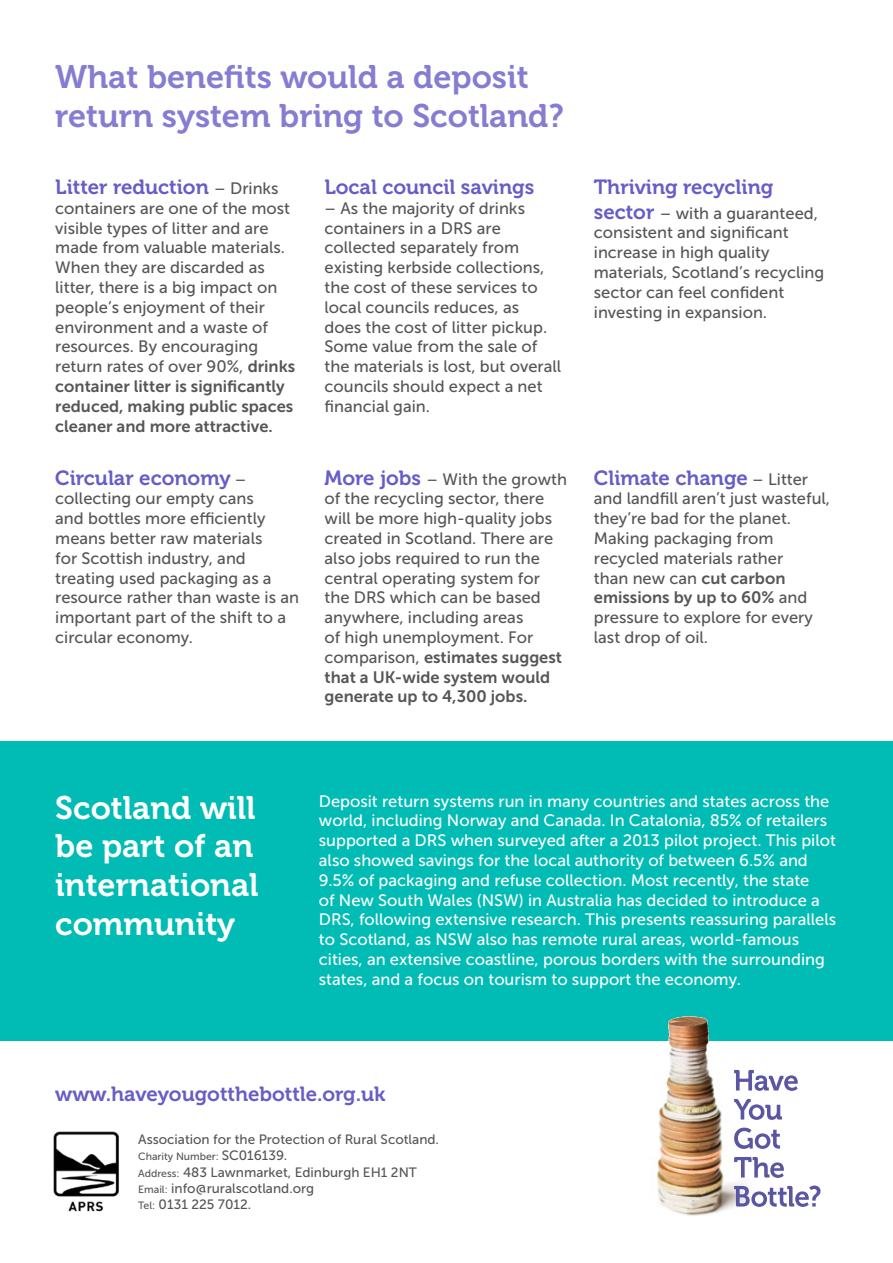
<style>
.page{position:relative;width:893px;height:1263px;background:#fff}
.page>*{position:absolute;margin:0;border:0;box-sizing:border-box;transform-origin:0 0}
.t1{font:32.4px/39px "Museo 700";color:#867dd2}
.t2{font:32.4px/39px "Museo 700";color:#fff}
.t3{font:20.4px "Museo 700";color:#675dc6}
.t4{font:16.5px/19.8px "Museo Sans 500";color:#565656}
.t5{font:16.5px/19.8px "Museo Sans 500";color:#fff}
.t6{font:16.5px/19.8px "Museo Sans 700";color:#565656}
.t7{font:13.5px/16.2px "Museo Sans 500";color:#565656}
.t8{font:10.5px "Museo Sans 500";color:#565656}
.s1{font-family:"Museo Sans 500";font-size:16.5px;color:#565656}
.s2{font-family:"Museo Sans 700"}
.s3{font-family:"Museo 700";font-size:20.4px;color:#675dc6}
.s4{font-family:"Museo Sans 500"}
.s5{font-size:13.5px}
.s6{font-size:10.5px}
</style>
<div class="page">
<div style="left:0;top:741px;width:893px;height:299px;background:#00bcb4"></div>
<img style="left:640px;top:1016px;width:202px;height:200px">
<img style="left:53px;top:1131px;width:66px;height:81px">
<h1 class="t1" style="left:55px;top:58px;width:510px">What benefits would a deposit return system bring to Scotland?</h1>
<p class="t3" style="left:55px;top:176px;width:225px">Litter reduction <span class="s1">– Drinks</span></p>
<p class="t4" style="left:55px;top:198px;width:242px">containers are one of the most visible types of litter and are made from valuable materials.<br>When they are discarded as litter, there is a big impact on people’s enjoyment of their environment and a waste of resources. By encouraging return rates of over 90%, <span class="s2">drinks</span></p>
<p class="t6" style="left:55px;top:376px;width:240px">container litter is significantly reduced, making public spaces cleaner and more attractive.</p>
<p class="t3" style="left:55px;top:466px;width:193px">Circular economy <span class="s1">–</span></p>
<p class="t4" style="left:55px;top:489px;width:245px">collecting our empty cans<br>and bottles more efficiently means better raw materials<br>for Scottish industry, and treating used packaging as a resource rather than waste is an important part of the shift to a circular economy.</p>
<p class="t3" style="left:325px;top:176px;width:211px">Local council savings</p>
<p class="t4" style="left:325px;top:198px;width:238px">– As the majority of drinks containers in a DRS are collected separately from existing kerbside collections, the cost of these services to local councils reduces, as<br>does the cost of litter pickup.<br>Some value from the sale of the materials is lost, but overall councils should expect a net financial gain.</p>
<p class="t4" style="left:325px;top:469px;width:244px"><span class="s3">More jobs</span> – With the growth of the recycling sector, there will be more high-quality jobs created in Scotland. There are also jobs required to run the central operating system for the DRS which can be based anywhere, including areas<br>of high unemployment. For</p>
<p class="t6" style="left:325px;top:647px;width:239px"><span class="s4">comparison,</span> estimates suggest that a UK-wide system would generate up to 4,300 jobs.</p>
<p class="t3" style="left:594px;top:176px;width:181px">Thriving recycling</p>
<p class="t4" style="left:594px;top:203px;width:232px"><span class="s3">sector</span> – with a guaranteed, consistent and significant increase in high quality materials, Scotland’s recycling sector can feel confident investing in expansion.</p>
<p class="t3" style="left:594px;top:466px;width:216px">Climate change <span class="s1">– Litter</span></p>
<p class="t4" style="left:594px;top:489px;width:238px">and landfill aren’t just wasteful, they’re bad for the planet.<br>Making packaging from recycled materials rather<br>than new can <span class="s2">cut carbon</span></p>
<p class="t6" style="left:594px;top:588px;width:215px">emissions by up to 60% <span class="s4">and</span></p>
<p class="t4" style="left:594px;top:608px;width:221px">pressure to explore for every last drop of oil.</p>
<h1 class="t2" style="left:55px;top:788px;width:205px">Scotland will be part of an international community</h1>
<p class="t5" style="left:319px;top:791px;width:519px">Deposit return systems run in many countries and states across the world, including Norway and Canada. In Catalonia, 85% of retailers supported a DRS when surveyed after a 2013 pilot project. This pilot also showed savings for the local authority of between 6.5% and 9.5% of packaging and refuse collection. Most recently, the state<br>of New South Wales (NSW) in Australia has decided to introduce a DRS, following extensive research. This presents reassuring parallels to Scotland, as NSW also has remote rural areas, world-famous cities, an extensive coastline, porous borders with the surrounding states, and a focus on tourism to support the economy.</p>
<p class="t3" style="left:55px;top:1082px;width:332px">www.haveyougotthebottle.org.uk</p>
<p class="t7" style="left:138px;top:1131px;width:302px">Association for the Protection of Rural Scotland.</p>
<p class="t8" style="left:138px;top:1151px;width:151px">Charity Number: <span class="s5">SC016139.</span></p>
<p class="t7" style="left:138px;top:1164px;width:280px"><span class="s6">Address:</span> 483 Lawnmarket, Edinburgh EH1 2NT<br><span class="s6">Email:</span> info@ruralscotland.org<br><span class="s6">Tel:</span> 0131 225 7012.</p>
</div>
